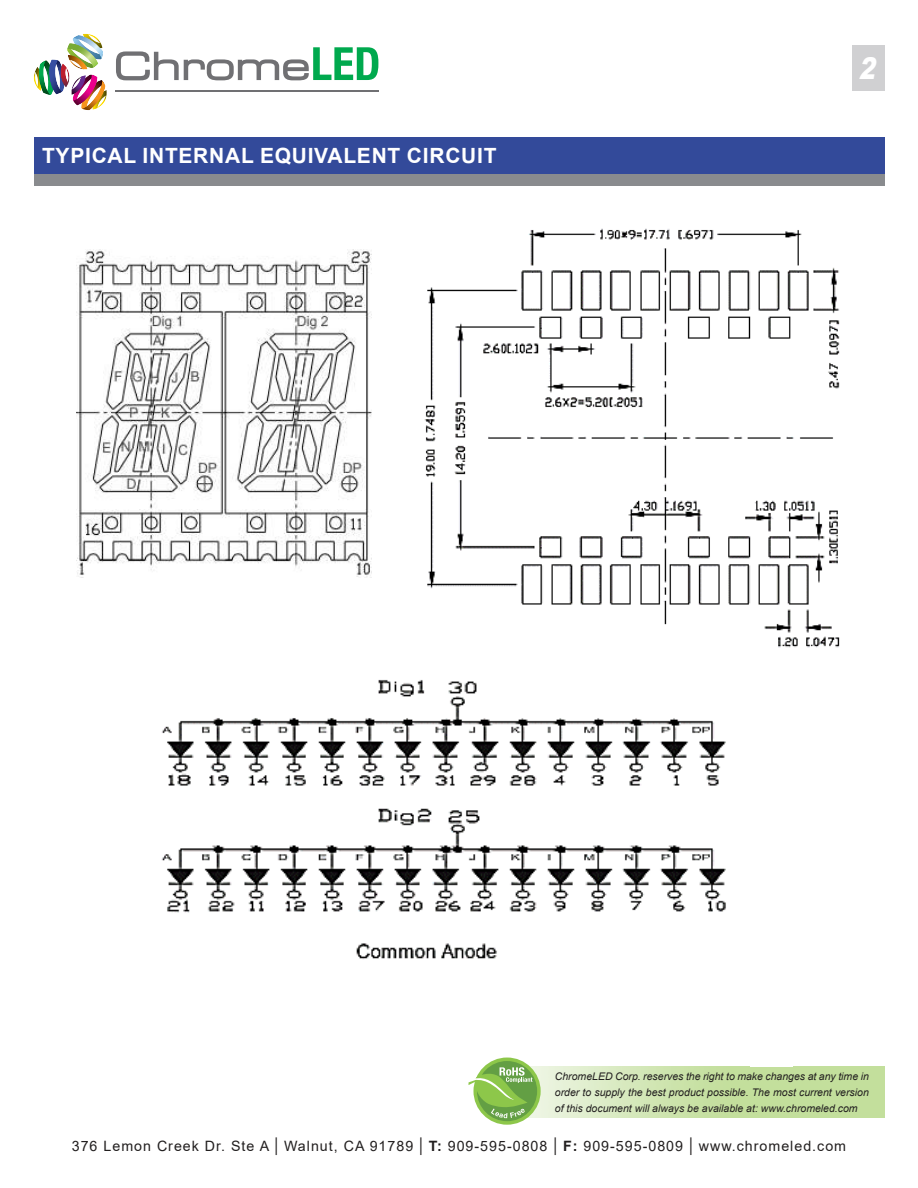
<style>
.page{position:relative;width:918px;height:1188px;background:#fff}
.page>*{position:absolute;margin:0;border:0;box-sizing:border-box;transform-origin:0 0}
.t1{font:italic 900 30px "Arial";color:#fff;scale:.8 1}
.t2{font:700 21px "Arial";letter-spacing:.035em;color:#fff}
.t3{font:14.25px "Arial";letter-spacing:.07em;color:#221f1f}
.t4{font:italic 10.5px/15.8px "Arial";color:#221f1f;text-align:justify}
.s1{font-size:18.6px}
.s2{font-weight:700}
</style>
<div class="page">
<img style="left:73px;top:75px;width:25px;height:31px">
<img style="left:71px;top:75px;width:15px;height:20px">
<img style="left:82px;top:80px;width:24px;height:30px">
<img style="left:39px;top:60px;width:23px;height:35px">
<img style="left:60px;top:63px;width:9px;height:25px">
<img style="left:34px;top:69px;width:5px;height:20px">
<img style="left:67px;top:43px;width:31px;height:25px">
<img style="left:68px;top:55px;width:20px;height:14px">
<img style="left:73px;top:35px;width:30px;height:24px">
<img style="left:85px;top:34px;width:17px;height:12px">
<hr style="left:115px;top:90px;width:263px;height:2px;background:#707073">
<svg style="left:116px;top:47px;width:262px;height:33px"></svg>
<svg style="left:473px;top:1058px;width:68px;height:67px"></svg>
<div style="left:477px;top:1061px;width:60px;height:60px;background:#639f44;border-radius:50%"></div>
<svg style="left:469px;top:1067px;width:64px;height:51px"></svg>
<div style="left:852px;top:45px;width:32px;height:46px;background:#d0d0d2"></div>
<div style="left:34px;top:137px;width:850px;height:37px;background:#334a9a"></div>
<div style="left:34px;top:174px;width:850px;height:11px;background:#898b8e"></div>
<img style="left:424px;top:228px;width:416px;height:420px">
<img style="left:76px;top:249px;width:295px;height:329px">
<img style="left:161px;top:679px;width:565px;height:281px">
<h2 class="t2" style="left:42px;top:144px;width:456px">TYPICAL INTERNAL EQUIVALENT CIRCUIT</h2>
<h1 class="t1" style="left:859px;top:51px;width:26px">2</h1>
<p class="t4" style="left:555px;top:1070px;width:316px">ChromeLED Corp. reserves the right to make changes at any time in order to supply the best product possible. The most current version of this document will always be available at: www.chromeled.com</p>
<h3 class="t3" style="left:72px;top:1140px;width:776px">376 Lemon Creek Dr. Ste A <span class="s1">|</span> Walnut, CA 91789 <span class="s1">|</span> <span class="s2">T:</span> 909-595-0808 <span class="s1">|</span> <span class="s2">F:</span> 909-595-0809 <span class="s1">|</span> www.chromeled.com</h3>
</div>
